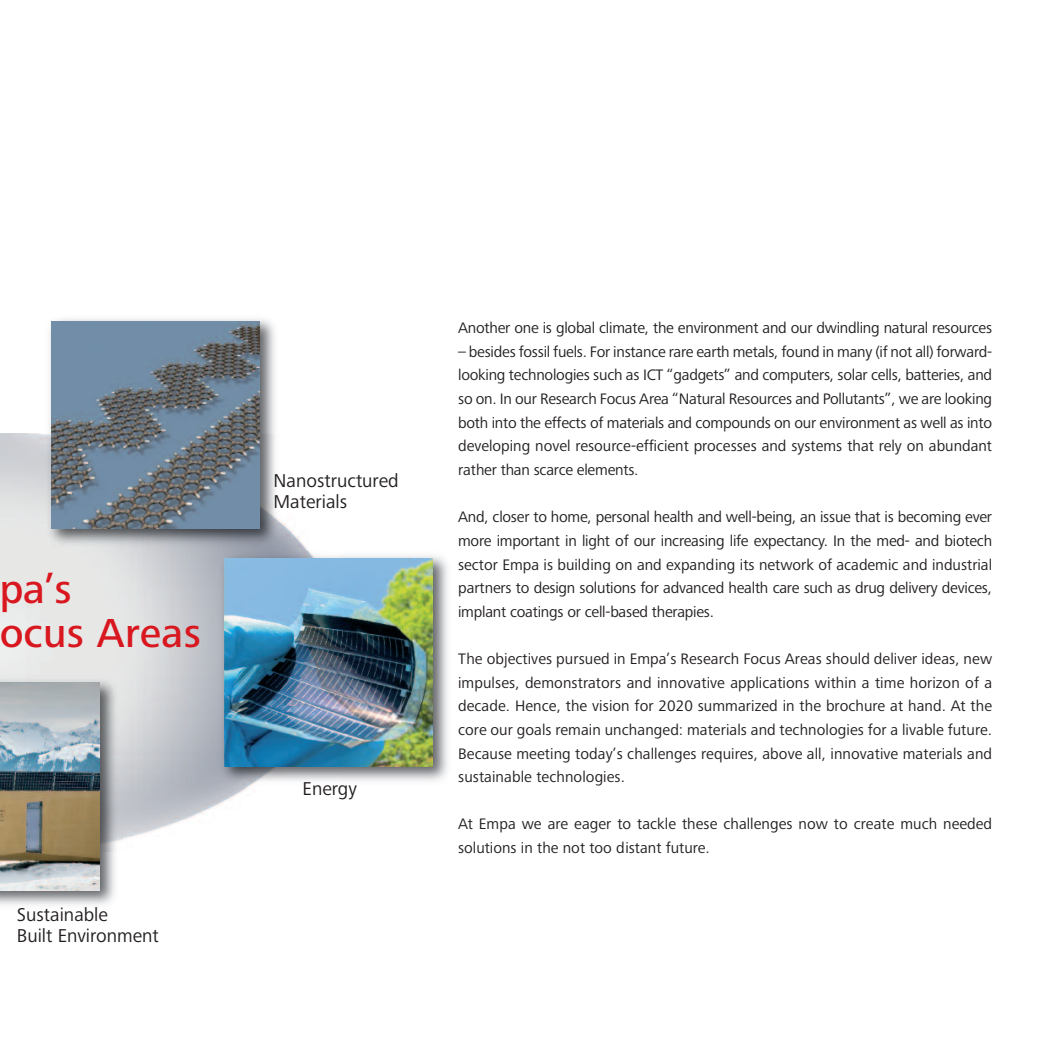
<style>
.page{position:relative;width:1042px;height:1042px;background:#fff}
.page>*{position:absolute;margin:0;border:0;box-sizing:border-box;transform-origin:0 0}
.t1{font:500 42px/43.8px "Frutiger Next Pro";letter-spacing:.01em;color:#d8171f}
.t2{font:19.25px/21px "Frutiger Next Pro";color:#231f20}
.t3{font:15.75px/23.6px "Frutiger Next Pro";color:#231f20;text-align:justify}
</style>
<div class="page">
<img style="left:44px;top:319px;width:238px;height:232px">
<img style="left:52px;top:321px;width:208px;height:207px">
<img style="left:217px;top:551px;width:231px;height:238px">
<img style="left:217px;top:551px;width:65px;height:1px">
<img style="left:224px;top:559px;width:208px;height:207px">
<img style="left:0;top:675px;width:122px;height:230px">
<img style="left:0;top:683px;width:99px;height:207px">
<h1 class="t1" style="left:-1px;top:571px;width:204px">pa’s<br>ocus Areas</h1>
<p class="t2" style="left:17px;top:906px;width:144px">Sustainable<br>Built Environment</p>
<p class="t2" style="left:273px;top:472px;width:127px">Nanostructured<br>Materials</p>
<p class="t2" style="left:303px;top:780px;width:56px">Energy</p>
<p class="t3" style="left:458px;top:318px;width:535px">Another one is global climate, the environment and our dwindling natural resources</p>
<p class="t3" style="left:458px;top:341px;width:535px">– besides fossil fuels. For instance rare earth metals, found in many (if not all) forward&shy;looking technologies such as ICT “gadgets” and computers, solar cells, batteries, and so on. In our Research Focus Area “Natural Resources and Pollutants”, we are looking both into the effects of materials and compounds on our environment as well as into developing novel resource-efficient processes and systems that rely on abundant rather than scarce elements.</p>
<p class="t3" style="left:458px;top:507px;width:535px">And, closer to home, personal health and well-being, an issue that is becoming ever more important in light of our increasing life expectancy. In the med- and biotech sector Empa is building on and expanding its network of academic and industrial partners to design solutions for advanced health care such as drug delivery devices, implant coatings or cell-based therapies.</p>
<p class="t3" style="left:458px;top:648px;width:535px">The objectives pursued in Empa’s Research Focus Areas should deliver ideas, new impulses, demonstrators and innovative applications within a time horizon of a decade. Hence, the vision for 2020 summarized in the brochure at hand. At the core our goals remain unchanged: materials and technologies for a livable future.<br>Because meeting today’s challenges requires, above all, innovative materials and sustainable technologies.</p>
<p class="t3" style="left:458px;top:814px;width:535px">At Empa we are eager to tackle these challenges now to create much needed solutions in the not too distant future.</p>
</div>
